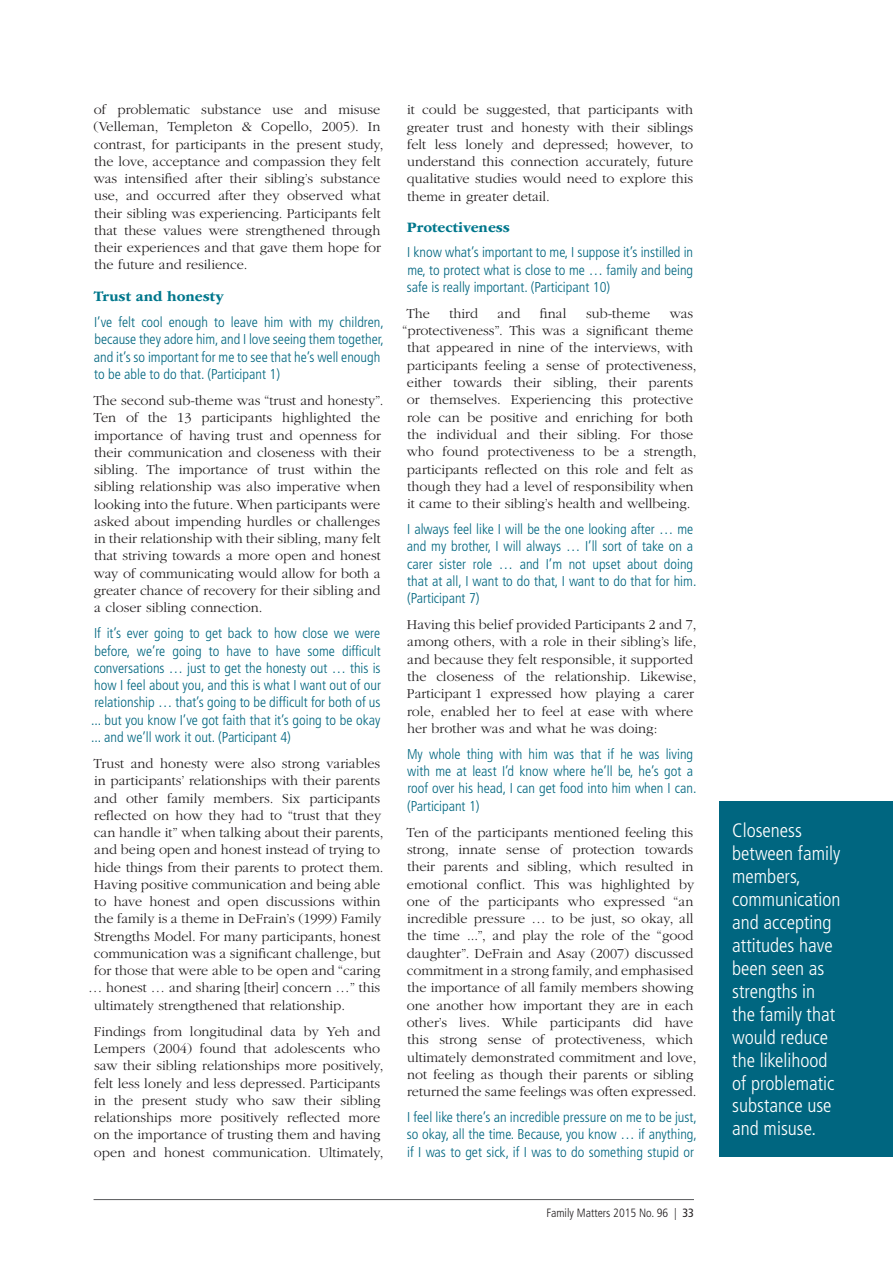
<style>
.page{position:relative;width:893px;height:1263px;background:#fff}
.page>*{position:absolute;margin:0;border:0;box-sizing:border-box;transform-origin:0 0}
.t1{font:300 condensed 19.5px/23px "Frutiger LT Std";color:#fff}
.Heading_4{font:700 15px "ITC Garamond Std";color:#00778c}
.Body_Text{font:300 14.25px/17.2px "ITC Garamond Std";color:#231f20}
.t2{font:300 condensed 14.25px/17.2px "Frutiger LT Std";color:#006680;text-align:justify}
.t3{font:300 condensed 12px "Frutiger LT Std";color:#231f20}
.s1{font-weight:400}
</style>
<div class="page">
<hr style="left:94px;top:1199px;width:600px;height:1px;background:#58595b">
<div style="left:719px;top:801px;width:174px;height:356px;background:#006680"></div>
<p class="Body_Text" style="left:94px;top:101px;width:291px">of problematic substance use and misuse (Velleman, Templeton &amp; Copello, 2005). In contrast, for participants in the present study, the love, acceptance and compassion they felt was intensified after their sibling’s substance use, and occurred after they observed what their sibling was experiencing. Participants felt that these values were strengthened through their experiences and that gave them hope for the future and resilience.</p>
<h6 class="Heading_4" style="left:94px;top:288px;width:131px">Trust and honesty</h6>
<p class="t2" style="left:94px;top:314px;width:292px;text-align:left">I’ve felt cool enough to leave him with my children, because they adore him, and I love seeing them together, and it’s so important for me to see that he’s well enough to be able to do that. (Participant 1)</p>
<p class="Body_Text" style="left:94px;top:392px;width:291px">The second sub-theme was “trust and honesty”.<br>Ten of the 13 participants highlighted the importance of having trust and openness for their communication and closeness with their sibling. The importance of trust within the sibling relationship was also imperative when looking into the future. When participants were asked about impending hurdles or challenges in their relationship with their sibling, many felt that striving towards a more open and honest way of communicating would allow for both a greater chance of recovery for their sibling and a closer sibling connection.</p>
<p class="t2" style="left:91px;top:625px;width:291px">If it’s ever going to get back to how close we were before, we’re going to have to have some difficult conversations … just to get the honesty out … this is how I feel about you, and this is what I want out of our relationship … that’s going to be difficult for both of us ... but you know I’ve got faith that it’s going to be okay ... and we’ll work it out. (Participant 4)</p>
<p class="Body_Text" style="left:94px;top:755px;width:288px">Trust and honesty were also strong variables</p>
<p class="Body_Text" style="left:94px;top:772px;width:288px">in participants’ relationships with their parents</p>
<p class="Body_Text" style="left:94px;top:790px;width:288px">and other family members. Six participants</p>
<p class="Body_Text" style="left:94px;top:807px;width:288px">reflected on how they had to “trust that they</p>
<p class="Body_Text" style="left:94px;top:824px;width:291px">can handle it” when talking about their parents,</p>
<p class="Body_Text" style="left:94px;top:841px;width:287px">and being open and honest instead of trying to</p>
<p class="Body_Text" style="left:94px;top:859px;width:291px">hide things from their parents to protect them.</p>
<p class="Body_Text" style="left:94px;top:876px;width:288px">Having positive communication and being able</p>
<p class="Body_Text" style="left:94px;top:893px;width:287px">to have honest and open discussions within</p>
<p class="Body_Text" style="left:94px;top:910px;width:288px">the family is a theme in DeFrain’s (1999) Family</p>
<p class="Body_Text" style="left:94px;top:928px;width:288px">Strengths Model. For many participants, honest</p>
<p class="Body_Text" style="left:94px;top:945px;width:288px">communication was a significant challenge, but</p>
<p class="Body_Text" style="left:94px;top:962px;width:288px">for those that were able to be open and “caring</p>
<p class="Body_Text" style="left:88px;top:979px;width:294px">… honest … and sharing [their] concern …” this</p>
<p class="Body_Text" style="left:94px;top:997px;width:253px">ultimately strengthened that relationship.</p>
<p class="Body_Text" style="left:94px;top:1023px;width:291px">Findings from longitudinal data by Yeh and Lempers (2004) found that adolescents who saw their sibling relationships more positively, felt less lonely and less depressed. Participants in the present study who saw their sibling relationships more positively reflected more on the importance of trusting them and having open and honest communication. Ultimately,</p>
<p class="Body_Text" style="left:407px;top:101px;width:288px;text-align:justify">it could be suggested, that participants with greater trust and honesty with their siblings felt less lonely and depressed; however, to understand this connection accurately, future qualitative studies would need to explore this theme in greater detail.</p>
<h6 class="Heading_4" style="left:407px;top:218px;width:105px">Protectiveness</h6>
<p class="t2" style="left:407px;top:244px;width:288px">I know what’s important to me, I suppose it’s instilled in me, to protect what is close to me … family and being safe is really important. (Participant 10)</p>
<p class="Body_Text" style="left:407px;top:305px;width:25px">The</p>
<p class="Body_Text" style="left:450px;top:305px;width:30px">third</p>
<p class="Body_Text" style="left:498px;top:305px;width:24px">and</p>
<p class="Body_Text" style="left:540px;top:305px;width:28px">final</p>
<p class="Body_Text" style="left:586px;top:305px;width:66px">sub-theme</p>
<p class="Body_Text" style="left:670px;top:305px;width:25px">was</p>
<p class="Body_Text" style="left:402px;top:322px;width:293px">“protectiveness”. This was a significant theme</p>
<p class="Body_Text" style="left:407px;top:340px;width:287px">that appeared in nine of the interviews, with</p>
<p class="Body_Text" style="left:407px;top:357px;width:291px">participants feeling a sense of protectiveness,</p>
<p class="Body_Text" style="left:407px;top:374px;width:288px">either towards their sibling, their parents</p>
<p class="Body_Text" style="left:407px;top:391px;width:288px">or themselves. Experiencing this protective</p>
<p class="Body_Text" style="left:407px;top:409px;width:288px">role can be positive and enriching for both</p>
<p class="Body_Text" style="left:407px;top:426px;width:287px">the individual and their sibling. For those</p>
<p class="Body_Text" style="left:407px;top:443px;width:291px">who found protectiveness to be a strength,</p>
<p class="Body_Text" style="left:407px;top:461px;width:288px">participants reflected on this role and felt as</p>
<p class="Body_Text" style="left:407px;top:478px;width:287px">though they had a level of responsibility when</p>
<p class="Body_Text" style="left:407px;top:495px;width:285px">it came to their sibling’s health and wellbeing.</p>
<p class="t2" style="left:407px;top:521px;width:291px;text-align:left">I always feel like I will be the one looking after … me and my brother, I will always … I’ll sort of take on a carer sister role … and I’m not upset about doing that at all, I want to do that, I want to do that for him. (Participant 7)</p>
<p class="Body_Text" style="left:407px;top:616px;width:291px">Having this belief provided Participants 2 and 7, among others, with a role in their sibling’s life, and because they felt responsible, it supported the closeness of the relationship. Likewise, Participant 1 expressed how playing a carer role, enabled her to feel at ease with where her brother was and what he was doing:</p>
<p class="t2" style="left:407px;top:745px;width:291px;text-align:left">My whole thing with him was that if he was living with me at least I’d know where he’ll be, he’s got a roof over his head, I can get food into him when I can. (Participant 1)</p>
<p class="Body_Text" style="left:407px;top:824px;width:291px">Ten of the participants mentioned feeling this strong, innate sense of protection towards their parents and sibling, which resulted in emotional conflict. This was highlighted by one of the participants who expressed “an incredible pressure … to be just, so okay, all the time ...”, and play the role of the “good daughter”. DeFrain and Asay (2007) discussed commitment in a strong family, and emphasised the importance of all family members showing one another how important they are in each other’s lives. While participants did have this strong sense of protectiveness, which ultimately demonstrated commitment and love, not feeling as though their parents or sibling returned the same feelings was often expressed.</p>
<p class="t2" style="left:407px;top:1109px;width:292px">I feel like there’s an incredible pressure on me to be just, so okay, all the time. Because, you know … if anything, if I was to get sick, if I was to do something stupid or</p>
<p class="t3" style="left:547px;top:1206px;width:149px">Family Matters 2015 No. 96 | <span class="s1">33</span></p>
<h1 class="t1" style="left:732px;top:819px;width:110px">Closeness between family members, communication and accepting attitudes have been seen as strengths in the family that would reduce the likelihood of problematic substance use and misuse.</h1>
</div>
